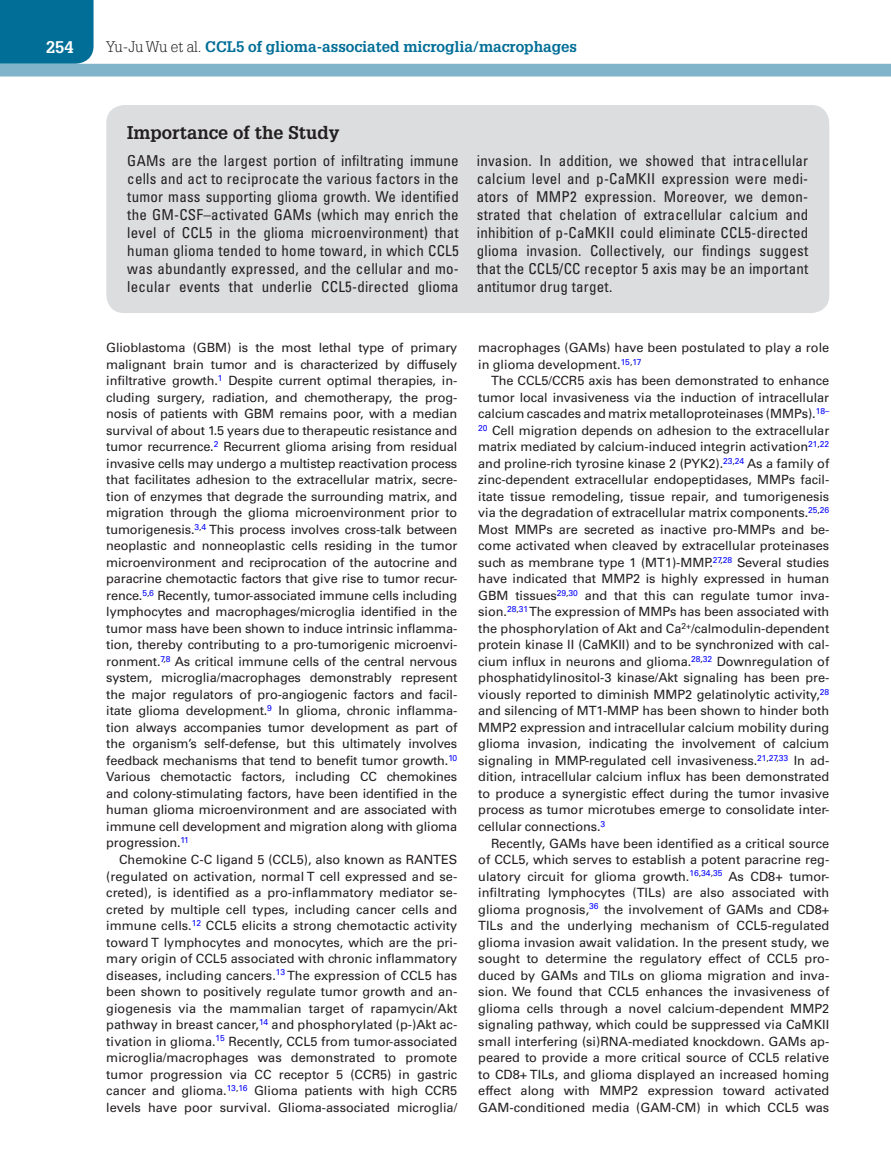
<style>
.page{position:relative;width:891px;height:1175px;background:#fff}
.page>*{position:absolute;margin:0;border:0;box-sizing:border-box;transform-origin:0 0}
.t1{font:700 18px "Glypha LT Std";color:#231f20}
.t2{font:700 16.5px "Glypha LT Std";color:#fff}
.t3{font:condensed 15px/18px "Univers LT Std";letter-spacing:.015em;color:#231f20;text-align:justify}
.t4{font:700 15px "Glypha LT Std";color:#006e96}
.t5{font:12.75px/16.5px "Univers LT Std";color:#231f20;text-align:justify}
.s1{font-weight:300;color:#231f20}
</style>
<div class="page">
<div style="left:0;top:0;width:94px;height:64px;background:#006e96"></div>
<div style="left:0;top:64px;width:891px;height:12px;background:#7fb4ca"></div>
<div style="left:106px;top:105px;width:723px;height:208px;background:#dcdddf;border-radius:18px"></div>
<p class="t2" style="left:46px;top:37px;width:29px">254</p>
<p class="t4" style="left:106px;top:37px;width:472px"><span class="s1">Yu-Ju Wu et al.</span> CCL5 of glioma-associated microglia/macrophages</p>
<h1 class="t1" style="left:127px;top:121px;width:214px">Importance of the Study</h1>
<p class="t3" style="left:127px;top:151px;width:333px">GAMs are the largest portion of infiltrating immune cells and act to reciprocate the various factors in the tumor mass supporting glioma growth. We identified the GM-CSF–activated GAMs (which may enrich the level of CCL5 in the glioma microenvironment) that human glioma tended to home toward, in which CCL5 was abundantly expressed, and the cellular and mo&shy;lecular events that underlie CCL5-directed glioma</p>
<p class="t3" style="left:477px;top:151px;width:333px">invasion. In addition, we showed that intracellular calcium level and p-CaMKII expression were medi&shy;ators of MMP2 expression. Moreover, we demon&shy;strated that chelation of extracellular calcium and inhibition of p-CaMKII could eliminate CCL5-directed glioma invasion. Collectively, our findings suggest that the CCL5/CC receptor 5 axis may be an important antitumor drug target.</p>
<p class="t5" style="left:106px;top:339px;width:353px">Glioblastoma (GBM) is the most lethal type of primary malignant brain tumor and is characterized by diffusely infiltrative growth.<sup>1</sup> Despite current optimal therapies, in&shy;cluding surgery, radiation, and chemotherapy, the prog&shy;nosis of patients with GBM remains poor, with a median survival of about 1.5 years due to therapeutic resistance and tumor recurrence.<sup>2</sup> Recurrent glioma arising from residual invasive cells may undergo a multistep reactivation process that facilitates adhesion to the extracellular matrix, secre&shy;tion of enzymes that degrade the surrounding matrix, and migration through the glioma microenvironment prior to tumorigenesis.<sup>3</sup><sup>,</sup><sup>4</sup> This process involves cross-talk between neoplastic and nonneoplastic cells residing in the tumor microenvironment and reciprocation of the autocrine and paracrine chemotactic factors that give rise to tumor recur&shy;rence.<sup>5</sup><sup>,</sup><sup>6</sup> Recently, tumor-associated immune cells including lymphocytes and macrophages/microglia identified in the tumor mass have been shown to induce intrinsic inflamma&shy;tion, thereby contributing to a pro-tumorigenic microenvi&shy;ronment.<sup>7</sup><sup>,</sup><sup>8</sup> As critical immune cells of the central nervous system, microglia/macrophages demonstrably represent the major regulators of pro-angiogenic factors and facil&shy;itate glioma development.<sup>9</sup> In glioma, chronic inflamma&shy;tion always accompanies tumor development as part of the organism’s self-defense, but this ultimately involves feedback mechanisms that tend to benefit tumor growth.<sup>10<br></sup>Various chemotactic factors, including CC chemokines and colony-stimulating factors, have been identified in the human glioma microenvironment and are associated with immune cell development and migration along with glioma progression.<sup>11</sup></p>
<p class="t5" style="left:106px;top:851px;width:353px;text-indent:13px">Chemokine C-C ligand 5 (CCL5), also known as RANTES (regulated on activation, normal T cell expressed and se&shy;creted), is identified as a pro-inflammatory mediator se&shy;creted by multiple cell types, including cancer cells and immune cells.<sup>12</sup> CCL5 elicits a strong chemotactic activity toward T lymphocytes and monocytes, which are the pri&shy;mary origin of CCL5 associated with chronic inflammatory diseases, including cancers.<sup>13</sup> The expression of CCL5 has been shown to positively regulate tumor growth and an&shy;giogenesis via the mammalian target of rapamycin/Akt pathway in breast cancer,<sup>14</sup> and phosphorylated (p-)Akt ac&shy;tivation in glioma.<sup>15</sup> Recently, CCL5 from tumor-associated microglia/macrophages was demonstrated to promote tumor progression via CC receptor 5 (CCR5) in gastric cancer and glioma.<sup>13</sup><sup>,</sup><sup>16</sup> Glioma patients with high CCR5 levels have poor survival. Glioma-associated microglia/</p>
<p class="t5" style="left:478px;top:339px;width:353px">macrophages (GAMs) have been postulated to play a role in glioma development.<sup>15</sup><sup>,</sup><sup>17</sup></p>
<p class="t5" style="left:478px;top:372px;width:353px;text-indent:13px">The CCL5/CCR5 axis has been demonstrated to enhance tumor local invasiveness via the induction of intracellular calcium cascades and matrix metalloproteinases (MMPs).<sup>18– 20</sup> Cell migration depends on adhesion to the extracellular matrix mediated by calcium-induced integrin activation<sup>21</sup><sup>,</sup><sup>22 </sup>and proline-rich tyrosine kinase 2 (PYK2).<sup>23</sup><sup>,</sup><sup>24</sup> As a family of zinc-dependent extracellular endopeptidases, MMPs facil&shy;itate tissue remodeling, tissue repair, and tumorigenesis via the degradation of extracellular matrix components.<sup>25</sup><sup>,</sup><sup>26<br></sup>Most MMPs are secreted as inactive pro-MMPs and be&shy;come activated when cleaved by extracellular proteinases such as membrane type 1 (MT1)-MMP.<sup>27</sup><sup>,</sup><sup>28</sup> Several studies have indicated that MMP2 is highly expressed in human GBM tissues<sup>29</sup><sup>,</sup><sup>30</sup> and that this can regulate tumor inva&shy;sion.<sup>28</sup><sup>,</sup><sup>31</sup> The expression of MMPs has been associated with the phosphorylation of Akt and Ca<sup>2+</sup>/calmodulin-dependent protein kinase II (CaMKII) and to be synchronized with cal&shy;cium influx in neurons and glioma.<sup>28</sup><sup>,</sup><sup>32</sup> Downregulation of phosphatidylinositol-3 kinase/Akt signaling has been pre&shy;viously reported to diminish MMP2 gelatinolytic activity,<sup>28 </sup>and silencing of MT1-MMP has been shown to hinder both MMP2 expression and intracellular calcium mobility during glioma invasion, indicating the involvement of calcium signaling in MMP-regulated cell invasiveness.<sup>21</sup><sup>,</sup><sup>27</sup><sup>,</sup><sup>33</sup> In ad&shy;dition, intracellular calcium influx has been demonstrated to produce a synergistic effect during the tumor invasive process as tumor microtubes emerge to consolidate inter&shy;cellular connections.<sup>3</sup></p>
<p class="t5" style="left:478px;top:834px;width:353px;text-indent:13px">Recently, GAMs have been identified as a critical source of CCL5, which serves to establish a potent paracrine reg&shy;ulatory circuit for glioma growth.<sup>16</sup><sup>,</sup><sup>34</sup><sup>,</sup><sup>35</sup> As CD8+ tumor&shy;infiltrating lymphocytes (TILs) are also associated with glioma prognosis,<sup>36</sup> the involvement of GAMs and CD8+ TILs and the underlying mechanism of CCL5-regulated glioma invasion await validation. In the present study, we sought to determine the regulatory effect of CCL5 pro&shy;duced by GAMs and TILs on glioma migration and inva&shy;sion. We found that CCL5 enhances the invasiveness of glioma cells through a novel calcium-dependent MMP2 signaling pathway, which could be suppressed via CaMKII small interfering (si)RNA-mediated knockdown. GAMs ap&shy;peared to provide a more critical source of CCL5 relative to CD8+ TILs, and glioma displayed an increased homing effect along with MMP2 expression toward activated GAM-conditioned media (GAM-CM) in which CCL5 was</p>
</div>
